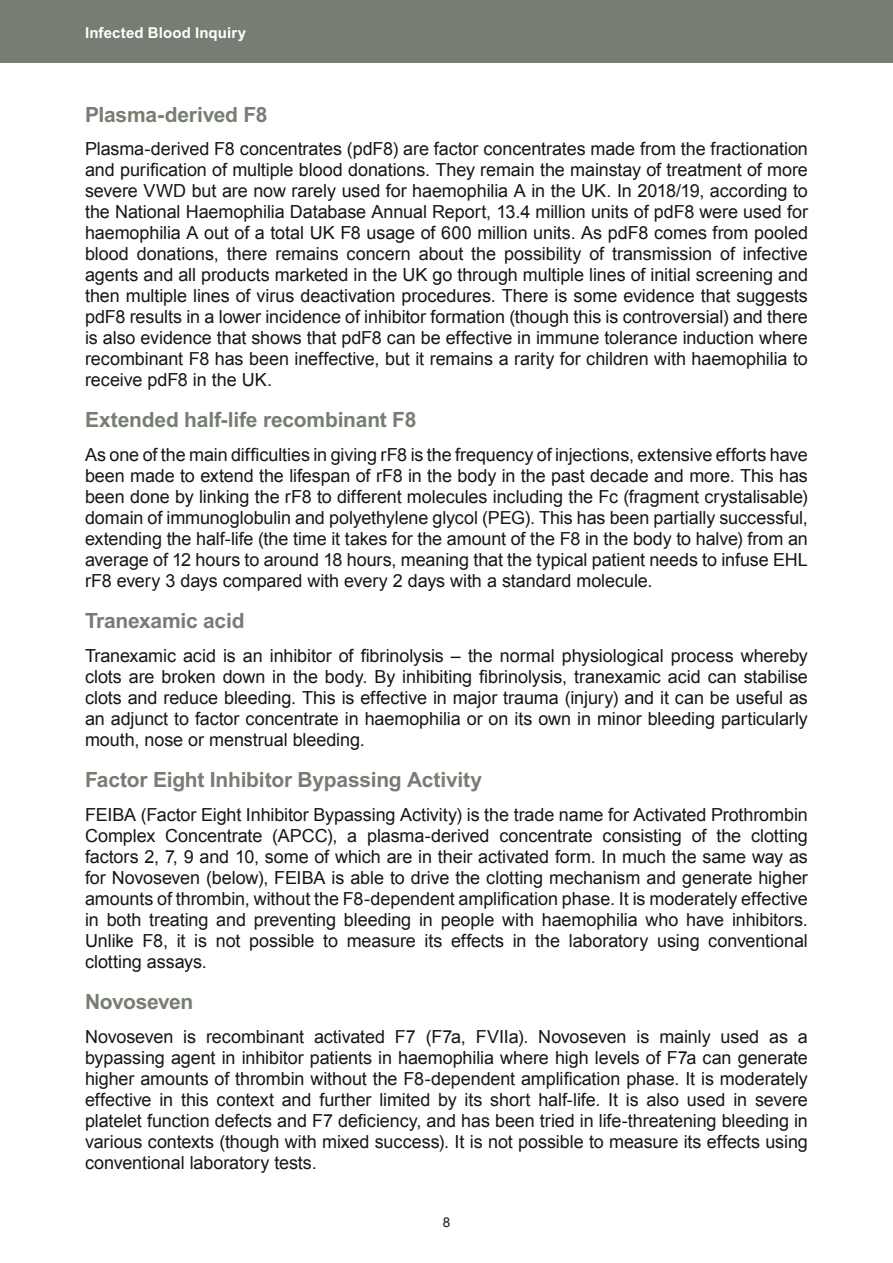
<style>
.page{position:relative;width:893px;height:1263px;background:#fff}
.page>*{position:absolute;margin:0;border:0;box-sizing:border-box;transform-origin:0 0}
.BHead{font:700 21px "Arial";letter-spacing:-.01em;color:#767e73}
.Body_Full_Out{font:18px/21px "Arial";letter-spacing:-.005em;color:#181716;text-align:justify}
.t1{font:700 15px "Arial";letter-spacing:.01em;color:#fff}
.t2{font:13.5px "Arial";color:#181716}
</style>
<div class="page">
<div style="left:0;top:0;width:893px;height:63px;background:#767e73"></div>
<p class="t1" style="left:85px;top:22px;width:163px">Infected Blood Inquiry</p>
<h3 class="BHead" style="left:85px;top:99px;width:184px">Plasma-derived F8</h3>
<p class="Body_Full_Out" style="left:85px;top:139px;width:724px">Plasma-derived F8 concentrates (pdF8) are factor concentrates made from the fractionation and purification of multiple blood donations. They remain the mainstay of treatment of more severe VWD but are now rarely used for haemophilia A in the UK. In 2018/19, according to the National Haemophilia Database Annual Report, 13.4 million units of pdF8 were used for haemophilia A out of a total UK F8 usage of 600 million units. As pdF8 comes from pooled blood donations, there remains concern about the possibility of transmission of infective agents and all products marketed in the UK go through multiple lines of initial screening and then multiple lines of virus deactivation procedures. There is some evidence that suggests pdF8 results in a lower incidence of inhibitor formation (though this is controversial) and there is also evidence that shows that pdF8 can be effective in immune tolerance induction where recombinant F8 has been ineffective, but it remains a rarity for children with haemophilia to receive pdF8 in the UK.</p>
<h3 class="BHead" style="left:85px;top:405px;width:333px">Extended half-life recombinant F8</h3>
<p class="Body_Full_Out" style="left:85px;top:444px;width:724px">As one of the main difficulties in giving rF8 is the frequency of injections, extensive efforts have been made to extend the lifespan of rF8 in the body in the past decade and more. This has been done by linking the rF8 to different molecules including the Fc (fragment crystalisable) domain of immunoglobulin and polyethylene glycol (PEG). This has been partially successful, extending the half-life (the time it takes for the amount of the F8 in the body to halve) from an average of 12 hours to around 18 hours, meaning that the typical patient needs to infuse EHL rF8 every 3 days compared with every 2 days with a standard molecule.</p>
<h3 class="BHead" style="left:85px;top:606px;width:161px">Tranexamic acid</h3>
<p class="Body_Full_Out" style="left:85px;top:645px;width:724px">Tranexamic acid is an inhibitor of fibrinolysis – the normal physiological process whereby clots are broken down in the body. By inhibiting fibrinolysis, tranexamic acid can stabilise clots and reduce bleeding. This is effective in major trauma (injury) and it can be useful as an adjunct to factor concentrate in haemophilia or on its own in minor bleeding particularly mouth, nose or menstrual bleeding.</p>
<h3 class="BHead" style="left:85px;top:765px;width:399px">Factor Eight Inhibitor Bypassing Activity</h3>
<p class="Body_Full_Out" style="left:85px;top:804px;width:724px">FEIBA (Factor Eight Inhibitor Bypassing Activity) is the trade name for Activated Prothrombin Complex Concentrate (APCC), a plasma-derived concentrate consisting of the clotting factors 2, 7, 9 and 10, some of which are in their activated form. In much the same way as for Novoseven (below), FEIBA is able to drive the clotting mechanism and generate higher amounts of thrombin, without the F8-dependent amplification phase. It is moderately effective in both treating and preventing bleeding in people with haemophilia who have inhibitors.<br>Unlike F8, it is not possible to measure its effects in the laboratory using conventional clotting assays.</p>
<h3 class="BHead" style="left:85px;top:986px;width:110px">Novoseven</h3>
<p class="Body_Full_Out" style="left:85px;top:1026px;width:724px">Novoseven is recombinant activated F7 (F7a, FVIIa). Novoseven is mainly used as a bypassing agent in inhibitor patients in haemophilia where high levels of F7a can generate higher amounts of thrombin without the F8-dependent amplification phase. It is moderately effective in this context and further limited by its short half-life. It is also used in severe platelet function defects and F7 deficiency, and has been tried in life-threatening bleeding in various contexts (though with mixed success). It is not possible to measure its effects using conventional laboratory tests.</p>
<p class="t2" style="left:443px;top:1213px;width:9px">8</p>
</div>
